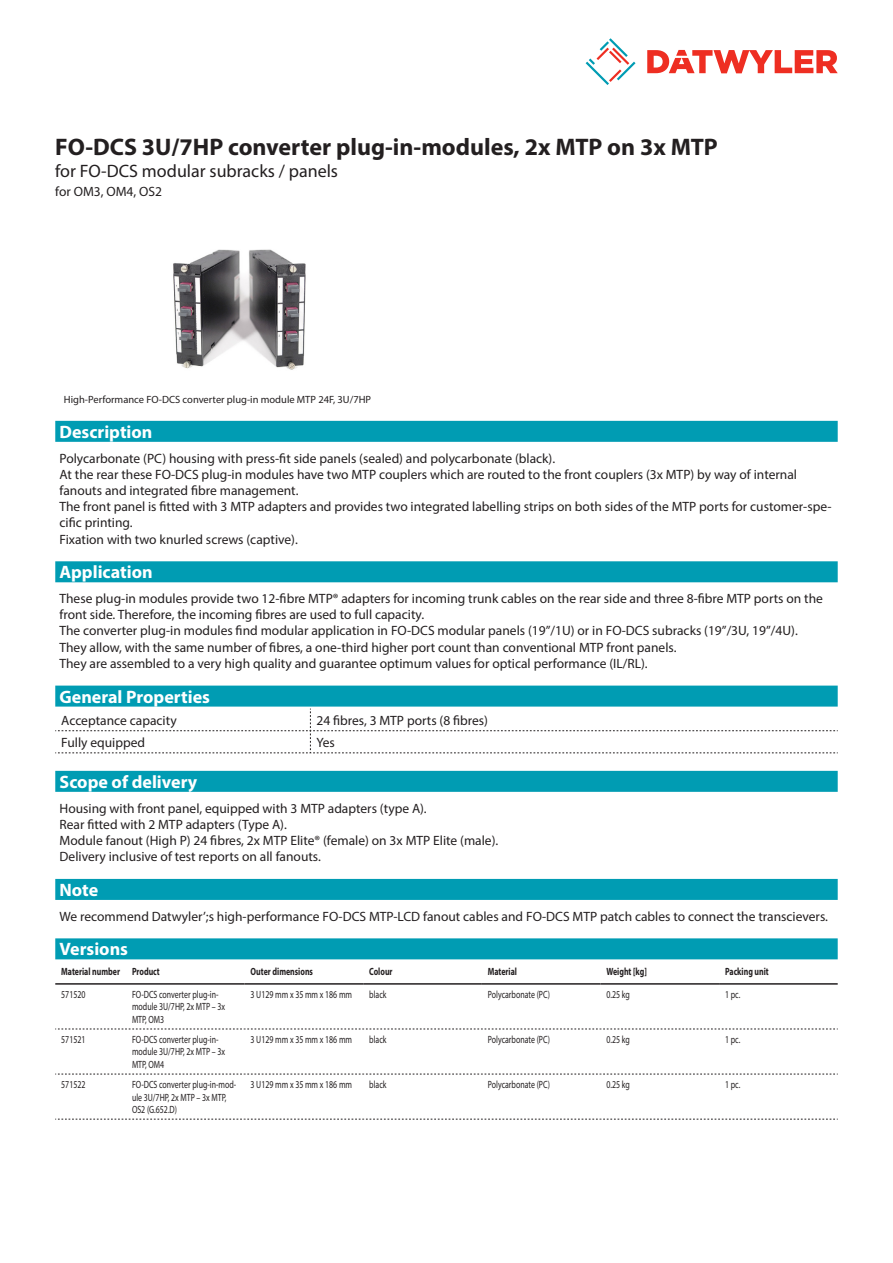
<style>
.page{position:relative;width:893px;height:1263px;background:#fff}
.page>*{position:absolute;margin:0;border:0;box-sizing:border-box;transform-origin:0 0}
.Product_Head{font:700 24px "Myriad Pro";color:#231f20}
.Standard_Head_Proper{font:700 18px "Myriad Pro";color:#fff}
.SubHead{font:18px "Myriad Pro";color:#231f20}
.Standard_text{font:13.5px/16.2px "Myriad Pro";color:#231f20}
.myriad_light_propert{font:13.5px "Myriad Pro";color:#231f20}
.myriadlight{font:10.5px/12.6px "Myriad Pro";color:#231f20;scale:.75 1}
.myriadbold{font:700 10.5px "Myriad Pro";color:#231f20;scale:.75 1}
.imagetext{font:10.5px "Myriad Pro";color:#231f20}
</style>
<div class="page">
<svg style="left:586px;top:38px;width:49px;height:47px"></svg>
<svg style="left:647px;top:50px;width:191px;height:23px"></svg>
<div style="left:55px;top:879px;width:783px;height:21px;background:#009cb3"></div>
<img style="left:173px;top:249px;width:133px;height:121px">
<div style="left:55px;top:938px;width:783px;height:21px;background:#009cb3"></div>
<hr style="left:55px;top:983px;width:71px;height:2px;background:#231f20">
<hr style="left:126px;top:983px;width:119px;height:2px;background:#231f20">
<hr style="left:245px;top:983px;width:118px;height:2px;background:#231f20">
<hr style="left:363px;top:983px;width:119px;height:2px;background:#231f20">
<hr style="left:482px;top:983px;width:118px;height:2px;background:#231f20">
<hr style="left:600px;top:983px;width:119px;height:2px;background:#231f20">
<hr style="left:719px;top:983px;width:119px;height:2px;background:#231f20">
<svg style="left:55px;top:1029px;width:783px;height:1px"></svg>
<svg style="left:55px;top:1074px;width:783px;height:1px"></svg>
<svg style="left:55px;top:1119px;width:783px;height:1px"></svg>
<div style="left:55px;top:421px;width:783px;height:21px;background:#009cb3"></div>
<div style="left:55px;top:771px;width:783px;height:21px;background:#009cb3"></div>
<div style="left:55px;top:561px;width:783px;height:21px;background:#009cb3"></div>
<div style="left:55px;top:686px;width:783px;height:21px;background:#009cb3"></div>
<svg style="left:55px;top:709px;width:783px;height:45px"></svg>
<p class="Product_Head" style="left:55px;top:131px;width:664px">FO-DCS 3U/7HP converter plug-in-modules, 2x MTP on 3x MTP</p>
<p class="SubHead" style="left:55px;top:160px;width:284px">for FO-DCS modular subracks / panels</p>
<p class="Standard_text" style="left:55px;top:183px;width:108px">for OM3, OM4, OS2</p>
<p class="imagetext" style="left:64px;top:393px;width:309px">High-Performance FO-DCS converter plug-in module MTP 24F, 3U/7HP</p>
<p class="Standard_Head_Proper" style="left:60px;top:420px;width:94px">Description</p>
<p class="Standard_text" style="left:60px;top:450px;width:774px">Polycarbonate (PC) housing with press-fit side panels (sealed) and polycarbonate (black).<br>At the rear these FO-DCS plug-in modules have two MTP couplers which are routed to the front couplers (3x MTP) by way of internal fanouts and integrated fibre management.<br>The front panel is fitted with 3 MTP adapters and provides two integrated labelling strips on both sides of the MTP ports for customer-spe&shy;cific printing.<br>Fixation with two knurled screws (captive).</p>
<p class="Standard_Head_Proper" style="left:60px;top:560px;width:95px">Application</p>
<p class="Standard_text" style="left:60px;top:590px;width:765px">These plug-in modules provide two 12-fibre MTP® adapters for incoming trunk cables on the rear side and three 8-fibre MTP ports on the front side. Therefore, the incoming fibres are used to full capacity.<br>The converter plug-in modules find modular application in FO-DCS modular panels (19”/1U) or in FO-DCS subracks (19”/3U, 19”/4U).<br>They allow, with the same number of fibres, a one-third higher port count than conventional MTP front panels.<br>They are assembled to a very high quality and guarantee optimum values for optical performance (IL/RL).</p>
<p class="Standard_Head_Proper" style="left:60px;top:685px;width:152px">General Properties</p>
<p class="myriad_light_propert" style="left:61px;top:712px;width:117px">Acceptance capacity</p>
<p class="myriad_light_propert" style="left:316px;top:712px;width:173px">24 fibres, 3 MTP ports (8 fibres)</p>
<p class="myriad_light_propert" style="left:61px;top:734px;width:85px">Fully equipped</p>
<p class="myriad_light_propert" style="left:316px;top:734px;width:20px">Yes</p>
<p class="Standard_Head_Proper" style="left:60px;top:770px;width:139px">Scope of delivery</p>
<p class="Standard_text" style="left:60px;top:800px;width:440px">Housing with front panel, equipped with 3 MTP adapters (type A).<br>Rear fitted with 2 MTP adapters (Type A).<br>Module fanout (High P) 24 fibres, 2x MTP Elite® (female) on 3x MTP Elite (male).<br>Delivery inclusive of test reports on all fanouts.</p>
<p class="Standard_Head_Proper" style="left:60px;top:878px;width:40px">Note</p>
<p class="Standard_text" style="left:60px;top:908px;width:770px">We recommend Datwyler’;s high-performance FO-DCS MTP-LCD fanout cables and FO-DCS MTP patch cables to connect the transcievers.</p>
<p class="Standard_Head_Proper" style="left:60px;top:937px;width:70px">Versions</p>
<p class="myriadbold" style="left:61px;top:965px;width:80px">Material number</p>
<p class="myriadbold" style="left:132px;top:965px;width:39px">Product</p>
<p class="myriadbold" style="left:251px;top:965px;width:85px">Outer dimensions</p>
<p class="myriadbold" style="left:369px;top:965px;width:33px">Colour</p>
<p class="myriadbold" style="left:488px;top:965px;width:41px">Material</p>
<p class="myriadbold" style="left:606px;top:965px;width:55px">Weight [kg]</p>
<p class="myriadbold" style="left:725px;top:965px;width:60px">Packing unit</p>
<p class="myriadlight" style="left:61px;top:988px;width:34px">571520</p>
<p class="myriadlight" style="left:132px;top:988px;width:126px">FO-DCS converter plug-in&shy;module 3U/7HP, 2x MTP – 3x<br>MTP, OM3</p>
<p class="myriadlight" style="left:251px;top:988px;width:137px">3 U129 mm x 35 mm x 186 mm</p>
<p class="myriadlight" style="left:369px;top:988px;width:25px">black</p>
<p class="myriadlight" style="left:488px;top:988px;width:84px">Polycarbonate (PC)</p>
<p class="myriadlight" style="left:606px;top:988px;width:33px">0.25 kg</p>
<p class="myriadlight" style="left:725px;top:988px;width:22px">1 pc.</p>
<p class="myriadlight" style="left:61px;top:1033px;width:34px">571521</p>
<p class="myriadlight" style="left:132px;top:1033px;width:126px">FO-DCS converter plug-in&shy;module 3U/7HP, 2x MTP – 3x<br>MTP, OM4</p>
<p class="myriadlight" style="left:251px;top:1033px;width:137px">3 U129 mm x 35 mm x 186 mm</p>
<p class="myriadlight" style="left:369px;top:1033px;width:25px">black</p>
<p class="myriadlight" style="left:488px;top:1033px;width:84px">Polycarbonate (PC)</p>
<p class="myriadlight" style="left:606px;top:1033px;width:33px">0.25 kg</p>
<p class="myriadlight" style="left:725px;top:1033px;width:22px">1 pc.</p>
<p class="myriadlight" style="left:61px;top:1078px;width:34px">571522</p>
<p class="myriadlight" style="left:132px;top:1078px;width:141px">FO-DCS converter plug-in-mod&shy;ule 3U/7HP, 2x MTP – 3x MTP,<br>OS2 (G.652.D)</p>
<p class="myriadlight" style="left:251px;top:1078px;width:137px">3 U129 mm x 35 mm x 186 mm</p>
<p class="myriadlight" style="left:369px;top:1078px;width:25px">black</p>
<p class="myriadlight" style="left:488px;top:1078px;width:84px">Polycarbonate (PC)</p>
<p class="myriadlight" style="left:606px;top:1078px;width:33px">0.25 kg</p>
<p class="myriadlight" style="left:725px;top:1078px;width:22px">1 pc.</p>
</div>
